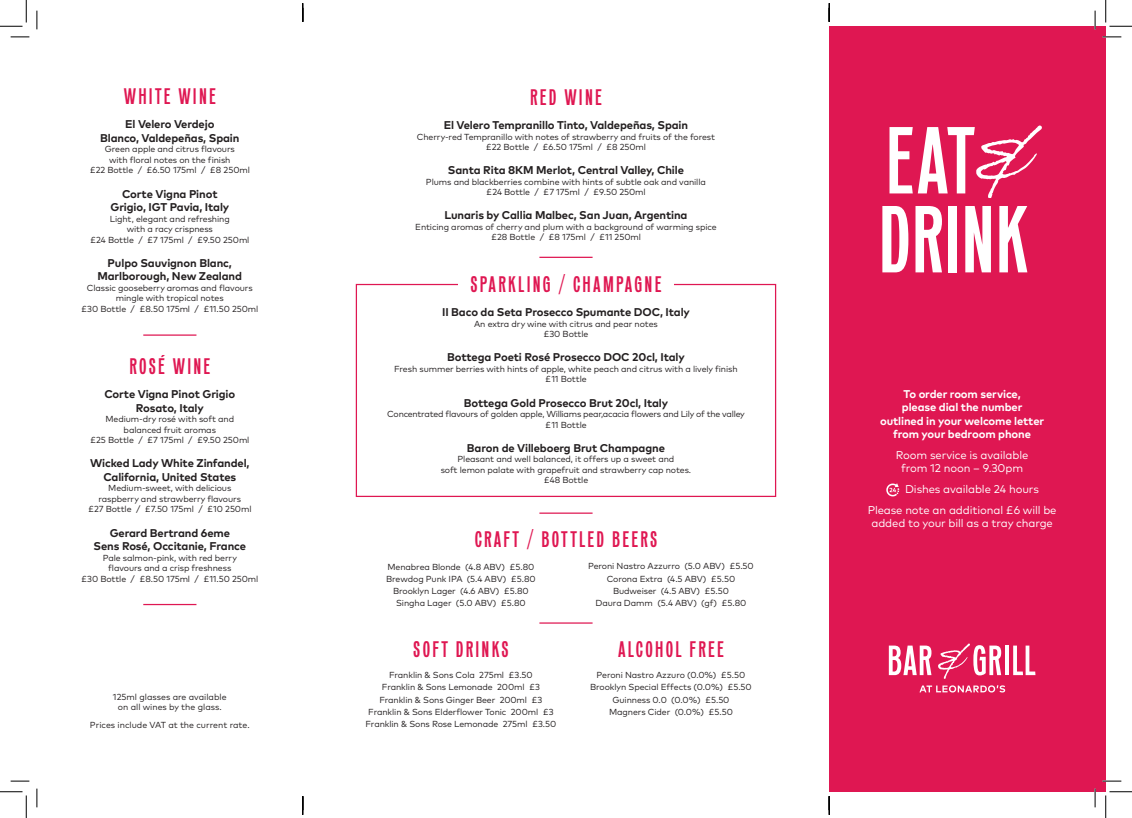
<style>
.page{position:relative;width:1132px;height:818px;background:#fff}
.page>*{position:absolute;margin:0;border:0;box-sizing:border-box;transform-origin:0 0}
.t1{font:22.5px "Mars Condensed";letter-spacing:.1em;color:#df1752}
.t2{font:700 11.25px/13.5px "Mark Pro";letter-spacing:-.01em;color:#231f20;text-align:center}
.t3{font:11.25px/13.5px "Mark Pro";letter-spacing:-.01em;color:#fff;text-align:center}
.t4{font:700 11.25px/13.5px "Mark Pro";letter-spacing:-.01em;color:#fff;text-align:center}
.t5{font:8.75px/10.5px "Mark Pro";letter-spacing:-.01em;color:#231f20;text-align:center}
.s1{color:#df1752}
</style>
<div class="page">
<div style="left:829px;top:26px;width:276px;height:766px;background:#df1752"></div>
<hr style="left:143px;top:334px;width:53px;height:2px;background:#df1752">
<hr style="left:143px;top:604px;width:53px;height:1px;background:#df1752">
<hr style="left:539px;top:257px;width:53px;height:1px;background:#df1752">
<hr style="left:539px;top:622px;width:53px;height:2px;background:#df1752">
<hr style="left:539px;top:512px;width:53px;height:2px;background:#df1752">
<svg style="left:355px;top:283px;width:421px;height:214px"></svg>
<svg style="left:888px;top:645px;width:43px;height:30px"></svg>
<svg style="left:1005px;top:645px;width:3px;height:30px"></svg>
<svg style="left:938px;top:643px;width:63px;height:36px"></svg>
<svg style="left:1013px;top:645px;width:22px;height:30px"></svg>
<svg style="left:919px;top:685px;width:86px;height:7px"></svg>
<svg style="left:882px;top:206px;width:26px;height:66px"></svg>
<svg style="left:915px;top:206px;width:27px;height:66px"></svg>
<div style="left:948px;top:206px;width:9px;height:66px;background:#fff"></div>
<svg style="left:965px;top:206px;width:25px;height:66px"></svg>
<svg style="left:999px;top:206px;width:28px;height:66px"></svg>
<svg style="left:889px;top:125px;width:153px;height:73px"></svg>
<svg style="left:886px;top:483px;width:13px;height:13px"></svg>
<svg style="left:11px;top:36px;width:18px;height:2px"></svg>
<svg style="left:1102px;top:36px;width:19px;height:2px"></svg>
<svg style="left:11px;top:780px;width:18px;height:2px"></svg>
<svg style="left:1102px;top:780px;width:19px;height:2px"></svg>
<svg style="left:36px;top:11px;width:2px;height:18px"></svg>
<svg style="left:36px;top:788px;width:2px;height:19px"></svg>
<svg style="left:1094px;top:11px;width:1px;height:18px"></svg>
<svg style="left:1094px;top:788px;width:1px;height:19px"></svg>
<svg style="left:0;top:0;width:27px;height:27px"></svg>
<svg style="left:0;top:791px;width:27px;height:27px"></svg>
<svg style="left:1105px;top:0;width:26px;height:27px"></svg>
<svg style="left:1105px;top:791px;width:26px;height:27px"></svg>
<svg style="left:302px;top:3px;width:1px;height:19px"></svg>
<svg style="left:302px;top:796px;width:1px;height:19px"></svg>
<svg style="left:828px;top:3px;width:2px;height:19px"></svg>
<svg style="left:828px;top:796px;width:2px;height:19px"></svg>
<h1 class="t1" style="left:124px;top:83px;width:94px">WHITE WINE</h1>
<p class="t2" style="left:100px;top:117px;width:141px">El Velero Verdejo<br>Blanco, Valdepeñas, Spain</p>
<p class="t5" style="left:90px;top:143px;width:162px">Green apple and citrus flavours<br>with floral notes on the finish<br>£22 Bottle / £6.50 175ml / £8 250ml</p>
<p class="t2" style="left:110px;top:186px;width:120px">Corte Vigna Pinot<br>Grigio, IGT Pavia, Italy</p>
<p class="t5" style="left:90px;top:212px;width:161px">Light, elegant and refreshing<br>with a racy crispness<br>£24 Bottle / £7 175ml / £9.50 250ml</p>
<p class="t2" style="left:97px;top:255px;width:146px">Pulpo Sauvignon Blanc,<br>Marlborough, New Zealand</p>
<p class="t5" style="left:81px;top:282px;width:179px">Classic gooseberry aromas and flavours mingle with tropical notes<br>£30 Bottle / £8.50 175ml / £11.50 250ml</p>
<h1 class="t1" style="left:129px;top:352px;width:82px">ROSÉ WINE</h1>
<p class="t2" style="left:104px;top:387px;width:132px">Corte Vigna Pinot Grigio<br>Rosato, Italy</p>
<p class="t5" style="left:90px;top:413px;width:161px">Medium-dry rosé with soft and balanced fruit aromas<br>£25 Bottle / £7 175ml / £9.50 250ml</p>
<p class="t2" style="left:90px;top:456px;width:161px">Wicked Lady White Zinfandel,<br>California, United States</p>
<p class="t5" style="left:88px;top:482px;width:165px">Medium-sweet, with delicious raspberry and strawberry flavours<br>£27 Bottle / £7.50 175ml / £10 250ml</p>
<p class="t2" style="left:93px;top:525px;width:154px">Gerard Bertrand 6eme<br>Sens Rosé, Occitanie, France</p>
<p class="t5" style="left:81px;top:551px;width:179px">Pale salmon-pink, with red berry<br>flavours and a crisp freshness<br>£30 Bottle / £8.50 175ml / £11.50 250ml</p>
<p class="t5" style="left:113px;top:691px;width:115px">125ml glasses are available on all wines by the glass.</p>
<p class="t5" style="left:90px;top:719px;width:161px">Prices include VAT at the current rate.</p>
<h1 class="t1" style="left:530px;top:83px;width:73px">RED WINE</h1>
<p class="t2" style="left:444px;top:117px;width:246px">El Velero Tempranillo Tinto, Valdepeñas, Spain</p>
<p class="t5" style="left:417px;top:131px;width:300px">Cherry-red Tempranillo with notes of strawberry and fruits of the forest £22 Bottle / £6.50 175ml / £8 250ml</p>
<p class="t2" style="left:448px;top:163px;width:237px">Santa Rita 8KM Merlot, Central Valley, Chile</p>
<p class="t5" style="left:426px;top:176px;width:281px">Plums and blackberries combine with hints of subtle oak and vanilla £24 Bottle / £7 175ml / £9.50 250ml</p>
<p class="t2" style="left:444px;top:208px;width:245px">Lunaris by Callia Malbec, San Juan, Argentina</p>
<p class="t5" style="left:415px;top:221px;width:303px">Enticing aromas of cherry and plum with a background of warming spice £28 Bottle / £8 175ml / £11 250ml</p>
<h1 class="t1" style="left:470px;top:271px;width:192px">SPARKLING / CHAMPAGNE</h1>
<p class="t2" style="left:442px;top:305px;width:249px">II Baco da Seta Prosecco Spumante DOC, Italy</p>
<p class="t5" style="left:474px;top:318px;width:185px">An extra dry wine with citrus and pear notes £30 Bottle</p>
<p class="t2" style="left:447px;top:350px;width:239px">Bottega Poeti Rosé Prosecco DOC 20cl, Italy</p>
<p class="t5" style="left:394px;top:363px;width:345px">Fresh summer berries with hints of apple, white peach and citrus with a lively finish £11 Bottle</p>
<p class="t2" style="left:464px;top:395px;width:206px">Bottega Gold Prosecco Brut 20cl, Italy</p>
<p class="t5" style="left:387px;top:408px;width:359px">Concentrated flavours of golden apple, Williams pear,acacia flowers and Lily of the valley £11 Bottle</p>
<p class="t2" style="left:467px;top:440px;width:199px">Baron de Villeboerg Brut Champagne</p>
<p class="t5" style="left:440px;top:453px;width:252px">Pleasant and well balanced, it offers up a sweet and<br>soft lemon palate with grapefruit and strawberry cap notes. £48 Bottle</p>
<h1 class="t1" style="left:474px;top:525px;width:184px">CRAFT / BOTTLED BEERS</h1>
<p class="t5" style="left:386px;top:559px;width:151px;line-height:12.2px">Menabrea Blonde (4.8 ABV) £5.80<br>Brewdog Punk IPA (5.4 ABV) £5.80<br>Brooklyn Lager (4.6 ABV) £5.80<br>Singha Lager (5.0 ABV) £5.80</p>
<p class="t5" style="left:588px;top:559px;width:167px;line-height:12.2px">Peroni Nastro Azzurro (5.0 ABV) £5.50<br>Corona Extra (4.5 ABV) £5.50<br>Budweiser (4.5 ABV) £5.50<br>Daura Damm (5.4 ABV) (gf) £5.80</p>
<h1 class="t1" style="left:413px;top:635px;width:97px">SOFT DRINKS</h1>
<p class="t5" style="left:365px;top:668px;width:192px;line-height:12.2px">Franklin &amp; Sons Cola 275ml £3.50<br>Franklin &amp; Sons Lemonade 200ml £3<br>Franklin &amp; Sons Ginger Beer 200ml £3<br>Franklin &amp; Sons Elderflower Tonic 200ml £3<br>Franklin &amp; Sons Rose Lemonade 275ml £3.50</p>
<h1 class="t1" style="left:618px;top:635px;width:107px">ALCOHOL FREE</h1>
<p class="t5" style="left:590px;top:668px;width:163px;line-height:12.2px">Peroni Nastro Azzuro (0.0%) £5.50<br>Brooklyn Special Effects (0.0%) £5.50<br>Guinness 0.0 (0.0%) £5.50<br>Magners Cider (0.0%) £5.50</p>
<p class="t4" style="left:880px;top:386px;width:166px">To order room service,<br>please dial the number outlined in your welcome letter from your bedroom phone</p>
<p class="t3" style="left:896px;top:447px;width:134px">Room service is available from 12 noon – 9.30pm</p>
<p class="t3" style="left:867px;top:478px;width:190px;line-height:20.6px"><span class="s1">(24</span> Dishes available 24 hours<br>Please note an additional £6 will be</p>
<p class="t3" style="left:871px;top:515px;width:183px">added to your bill as a tray charge</p>
</div>
